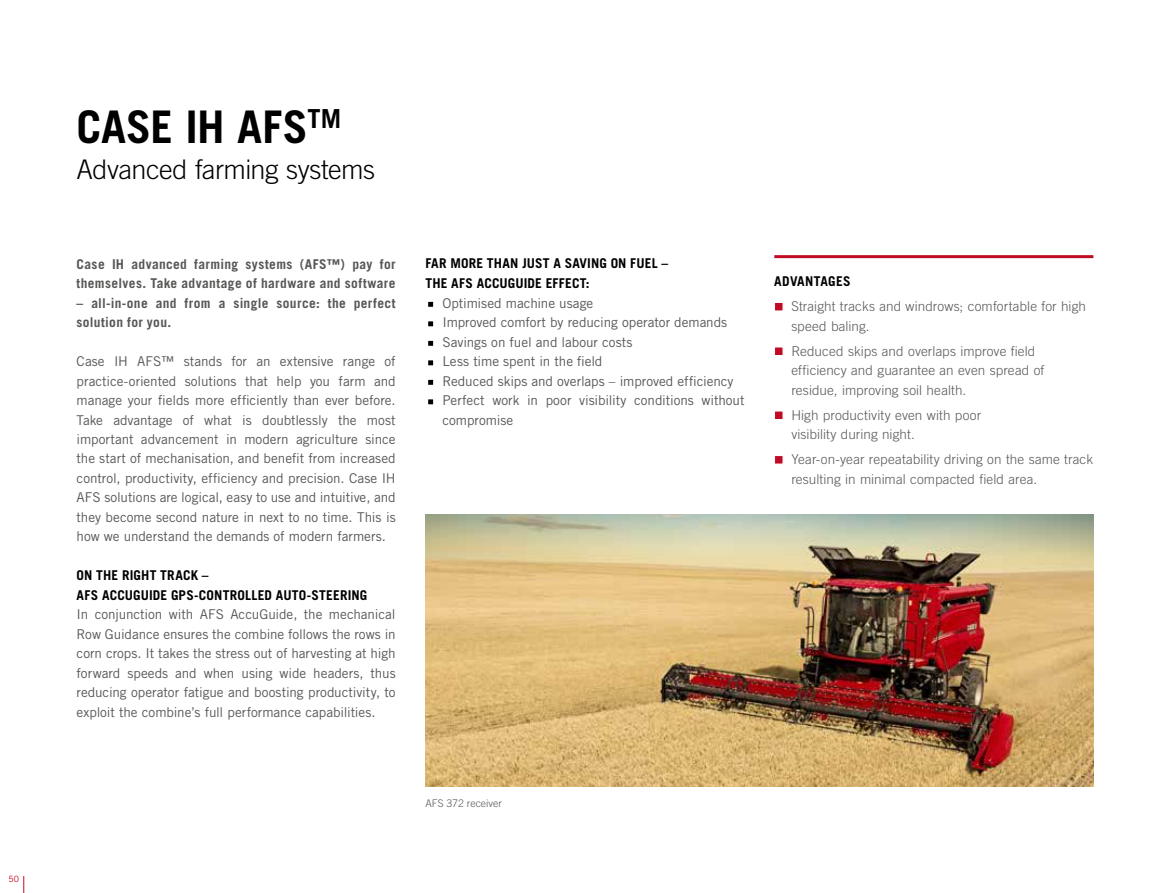
<style>
.page{position:relative;width:1170px;height:893px;background:#fff}
.page>*{position:absolute;margin:0;border:0;box-sizing:border-box;transform-origin:0 0}
.t1{font:700 45px "Trade Gothic LT Pro";letter-spacing:-.005em;color:#000}
.t2{font:300 27px "Trade Gothic LT Pro";letter-spacing:-.02em;color:#000}
.t3{font:13.5px/19.5px "Trade Gothic LT Pro";letter-spacing:-.005em;color:#575756;text-align:justify}
.t4{font:300 13.5px/19.5px "Trade Gothic LT Pro";letter-spacing:.01em;color:#575756}
.t5{font:700 13.5px/19.5px "Trade Gothic LT Pro";letter-spacing:.025em;color:#575756}
.t6{font:700 13.5px/19.5px "Trade Gothic LT Pro";letter-spacing:.015em;color:#000}
.t7{font:300 10.5px "Trade Gothic LT Pro";color:#575756}
.t8{font:8.7px "Trade Gothic LT Pro";color:#c10a25}
</style>
<div class="page">
<div style="left:427px;top:301px;width:7px;height:7px;border:1px solid #fff"></div>
<div style="left:427px;top:321px;width:7px;height:6px;border:1px solid #fff"></div>
<div style="left:427px;top:340px;width:7px;height:7px;border:1px solid #fff"></div>
<div style="left:427px;top:360px;width:7px;height:6px;border:1px solid #fff"></div>
<div style="left:427px;top:379px;width:7px;height:7px;border:1px solid #fff"></div>
<div style="left:427px;top:399px;width:7px;height:6px;border:1px solid #fff"></div>
<img style="left:425px;top:514px;width:668px;height:273px">
<div style="left:774px;top:302px;width:9px;height:9px;background:#c10a25;border:1px solid #fff"></div>
<div style="left:774px;top:347px;width:9px;height:9px;background:#c10a25;border:1px solid #fff"></div>
<div style="left:774px;top:411px;width:9px;height:9px;background:#c10a25;border:1px solid #fff"></div>
<div style="left:774px;top:455px;width:9px;height:9px;background:#c10a25;border:1px solid #fff"></div>
<svg style="left:23px;top:876px;width:1px;height:17px"></svg>
<p class="t8" style="left:8px;top:874px;width:12px">50</p>
<h1 class="t1" style="left:77px;top:99px;width:266px">CASE IH AFS<sup>TM</sup></h1>
<h2 class="t2" style="left:77px;top:153px;width:300px">Advanced farming systems</h2>
<p class="t5" style="left:77px;top:254px;width:320px">Case IH advanced farming systems (AFS™) pay for themselves. Take advantage of hardware and software</p>
<p class="t5" style="left:77px;top:293px;width:320px">– all-in-one and from a single source: the perfect solution for you.</p>
<p class="t3" style="left:77px;top:351px;width:320px">Case IH AFS™ stands for an extensive range of practice-oriented solutions that help you farm and manage your fields more efficiently than ever before.<br>Take advantage of what is doubtlessly the most important advancement in modern agriculture since the start of mechanisation, and benefit from increased control, productivity, efficiency and precision. Case IH AFS solutions are logical, easy to use and intuitive, and they become second nature in next to no time. This is how we understand the demands of modern farmers.</p>
<p class="t6" style="left:77px;top:566px;width:292px">ON THE RIGHT TRACK –<br>AFS ACCUGUIDE GPS-CONTROLLED AUTO-STEERING</p>
<p class="t3" style="left:77px;top:605px;width:320px">In conjunction with AFS AccuGuide, the mechanical Row Guidance ensures the combine follows the rows in corn crops. It takes the stress out of harvesting at high forward speeds and when using wide headers, thus reducing operator fatigue and boosting productivity, to exploit the combine’s full performance capabilities.</p>
<p class="t6" style="left:425px;top:254px;width:244px">FAR MORE THAN JUST A SAVING ON FUEL –<br>THE AFS ACCUGUIDE EFFECT:</p>
<p class="t3" style="left:442px;top:293px;width:303px;text-align:left">Optimised machine usage<br>Improved comfort by reducing operator demands Savings on fuel and labour costs<br>Less time spent in the field<br>Reduced skips and overlaps – improved efficiency Perfect work in poor visibility conditions without compromise</p>
<p class="t6" style="left:774px;top:271px;width:78px">ADVANTAGES</p>
<p class="t4" style="left:791px;top:296px;width:296px">Straight tracks and windrows; comfortable for high speed baling.</p>
<p class="t4" style="left:791px;top:341px;width:254px">Reduced skips and overlaps improve field efficiency and guarantee an even spread of residue, improving soil health.</p>
<p class="t4" style="left:791px;top:405px;width:191px">High productivity even with poor visibility during night.</p>
<p class="t4" style="left:791px;top:450px;width:303px">Year-on-year repeatability driving on the same track resulting in minimal compacted field area.</p>
<p class="t7" style="left:425px;top:797px;width:78px">AFS 372 receiver</p>
</div>
